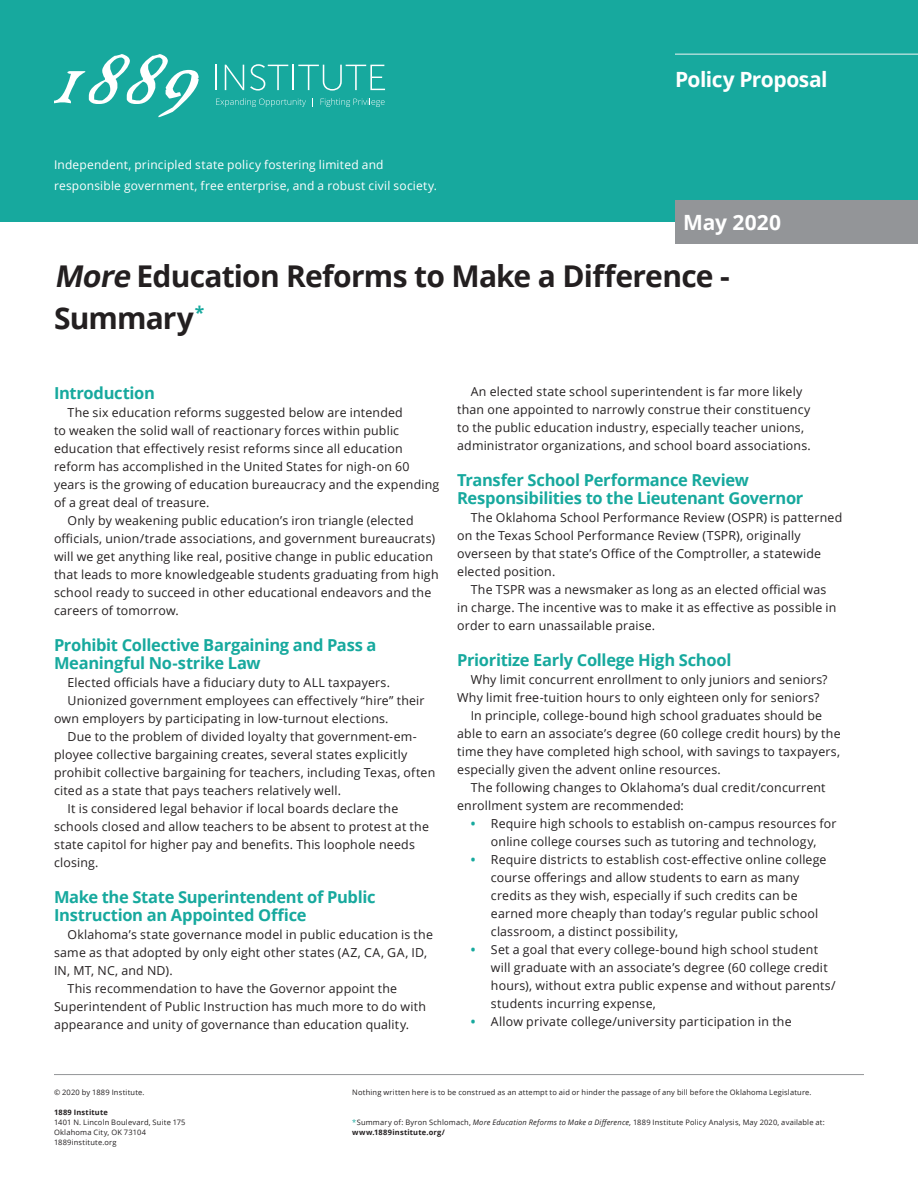
<style>
.page{position:relative;width:918px;height:1188px;background:#fff}
.page>*{position:absolute;margin:0;border:0;box-sizing:border-box;transform-origin:0 0}
.t1{font:700 30px/42px "Open Sans";letter-spacing:-.025em;color:#231f20}
.t2{font:700 21px "Open Sans";letter-spacing:-.02em;color:#fff}
.Title_2{font:700 16.5px/18px "Open Sans";letter-spacing:-.02em;color:#17a99e}
.Body_-_No_Grid{font:12.3px/18px "Open Sans";letter-spacing:.015em;color:#231f20}
.Body_Bullets_Indent{font:12.3px/18px "Open Sans";letter-spacing:.015em;color:#231f20}
.t3{font:12px/21px "Open Sans";letter-spacing:.015em;color:#fff}
.t4{font:7.5px/10.2px "Open Sans";letter-spacing:.025em;color:#231f20}
.t5{font:700 7.5px "Open Sans";letter-spacing:.025em;color:#231f20}
.s1{font-style:italic}
.s2{font-weight:700;color:#17a99e}
.s3{color:#17a99e}
.s4{font-weight:700}
</style>
<div class="page">
<div style="left:0;top:0;width:918px;height:222px;background:#17a99e"></div>
<div style="left:675px;top:200px;width:243px;height:44px;background:#939598"></div>
<hr style="left:675px;top:54px;width:243px;height:1px;background:#f2f3f4">
<hr style="left:54px;top:1074px;width:810px;height:1px;background:#939598">
<svg style="left:54px;top:54px;width:145px;height:63px"></svg>
<hr style="left:215px;top:65px;width:2px;height:25px;background:#fff">
<svg style="left:225px;top:65px;width:19px;height:25px"></svg>
<svg style="left:250px;top:64px;width:135px;height:27px"></svg>
<svg style="left:216px;top:98px;width:90px;height:9px"></svg>
<svg style="left:321px;top:98px;width:64px;height:9px"></svg>
<p class="t3" style="left:54px;top:154px;width:385px">Independent, principled state policy fostering limited and responsible government, free enterprise, and a robust civil society.</p>
<h2 class="t2" style="left:675px;top:64px;width:154px">Policy Proposal</h2>
<h2 class="t2" style="left:683px;top:208px;width:100px">May 2020</h2>
<p class="t1" style="left:54px;top:254px;width:677px"><span class="s1">More</span> Education Reforms to Make a Difference -<br>Summary<sup>*</sup></p>
<p class="Title_2" style="left:54px;top:384px;width:102px">Introduction</p>
<p class="Body_-_No_Grid" style="left:54px;top:403px;width:387px;text-indent:14px">The six education reforms suggested below are intended<br>to weaken the solid wall of reactionary forces within public education that effectively resist reforms since all education reform has accomplished in the United States for nigh-on 60 years is the growing of education bureaucracy and the expending of a great deal of treasure.</p>
<p class="Body_-_No_Grid" style="left:54px;top:511px;width:386px;text-indent:14px">Only by weakening public education’s iron triangle (elected officials, union/trade associations, and government bureaucrats) will we get anything like real, positive change in public education that leads to more knowledgeable students graduating from high school ready to succeed in other educational endeavors and the careers of tomorrow.</p>
<p class="Title_2" style="left:54px;top:636px;width:324px">Prohibit Collective Bargaining and Pass a<br>Meaningful No-strike Law</p>
<p class="Body_-_No_Grid" style="left:68px;top:673px;width:324px">Elected officials have a fiduciary duty to ALL taxpayers.</p>
<p class="Body_-_No_Grid" style="left:54px;top:691px;width:372px;text-indent:14px">Unionized government employees can effectively “hire” their own employers by participating in low-turnout elections.</p>
<p class="Body_-_No_Grid" style="left:54px;top:727px;width:383px;text-indent:14px">Due to the problem of divided loyalty that government-em&shy;ployee collective bargaining creates, several states explicitly prohibit collective bargaining for teachers, including Texas, often cited as a state that pays teachers relatively well.</p>
<p class="Body_-_No_Grid" style="left:54px;top:799px;width:376px;text-indent:14px">It is considered legal behavior if local boards declare the schools closed and allow teachers to be absent to protest at the state capitol for higher pay and benefits. This loophole needs closing.</p>
<p class="Title_2" style="left:54px;top:888px;width:323px">Make the State Superintendent of Public<br>Instruction an Appointed Office</p>
<p class="Body_-_No_Grid" style="left:54px;top:925px;width:381px;text-indent:14px">Oklahoma’s state governance model in public education is the same as that adopted by only eight other states (AZ, CA, GA, ID,<br>IN, MT, NC, and ND).</p>
<p class="Body_-_No_Grid" style="left:54px;top:979px;width:374px;text-indent:14px">This recommendation to have the Governor appoint the<br>Superintendent of Public Instruction has much more to do with appearance and unity of governance than education quality.</p>
<p class="Body_-_No_Grid" style="left:457px;top:382px;width:355px;text-align:center">An elected state school superintendent is far more likely than one appointed to narrowly construe their constituency to the public education industry, especially teacher unions, administrator organizations, and school board associations.</p>
<p class="Title_2" style="left:457px;top:471px;width:348px">Transfer School Performance Review<br>Responsibilities to the Lieutenant Governor</p>
<p class="Body_-_No_Grid" style="left:457px;top:508px;width:387px;text-indent:14px">The Oklahoma School Performance Review (OSPR) is patterned on the Texas School Performance Review (TSPR), originally overseen by that state’s Office of the Comptroller, a statewide elected position.</p>
<p class="Body_-_No_Grid" style="left:457px;top:580px;width:381px;text-indent:14px">The TSPR was a newsmaker as long as an elected official was in charge. The incentive was to make it as effective as possible in order to earn unassailable praise.</p>
<p class="Title_2" style="left:457px;top:651px;width:276px">Prioritize Early College High School</p>
<p class="Body_-_No_Grid" style="left:457px;top:670px;width:372px;text-indent:14px">Why limit concurrent enrollment to only juniors and seniors?<br>Why limit free-tuition hours to only eighteen only for seniors?</p>
<p class="Body_-_No_Grid" style="left:457px;top:706px;width:385px;text-indent:14px">In principle, college-bound high school graduates should be able to earn an associate’s degree (60 college credit hours) by the time they have completed high school, with savings to taxpayers, especially given the advent online resources.</p>
<p class="Body_-_No_Grid" style="left:457px;top:778px;width:370px;text-indent:14px">The following changes to Oklahoma’s dual credit/concurrent enrollment system are recommended:</p>
<p class="Body_Bullets_Indent" style="left:471px;top:814px;width:367px;text-align:center"><span class="s2">•</span> Require high schools to establish on-campus resources for online college courses such as tutoring and technology,</p>
<p class="Body_Bullets_Indent" style="left:491px;top:850px;width:337px;text-indent:-20px"><span class="s2">•</span> Require districts to establish cost-effective online college course offerings and allow students to earn as many credits as they wish, especially if such credits can be earned more cheaply than today’s regular public school classroom, a distinct possibility,</p>
<p class="Body_Bullets_Indent" style="left:491px;top:940px;width:346px;text-indent:-20px"><span class="s2">•</span> Set a goal that every college-bound high school student will graduate with an associate’s degree (60 college credit hours), without extra public expense and without parents/ students incurring expense,</p>
<p class="Body_Bullets_Indent" style="left:471px;top:1012px;width:323px"><span class="s2">•</span> Allow private college/university participation in the</p>
<p class="t4" style="left:54px;top:1087px;width:92px">© 2020 by 1889 Institute.</p>
<p class="t5" style="left:54px;top:1107px;width:55px">1889 Institute</p>
<p class="t4" style="left:54px;top:1117px;width:133px">1401 N. Lincoln Boulevard, Suite 175<br>Oklahoma City, OK 73104<br>1889institute.org</p>
<p class="t4" style="left:352px;top:1087px;width:461px">Nothing written here is to be construed as an attempt to aid or hinder the passage of any bill before the Oklahoma Legislature.</p>
<p class="t4" style="left:352px;top:1117px;width:474px"><span class="s3">*</span>Summary of: Byron Schlomach, <span class="s1">More Education Reforms to Make a Difference,</span> 1889 Institute Policy Analysis, May 2020, available at: <span class="s4">www.1889institute.org/</span></p>
</div>
